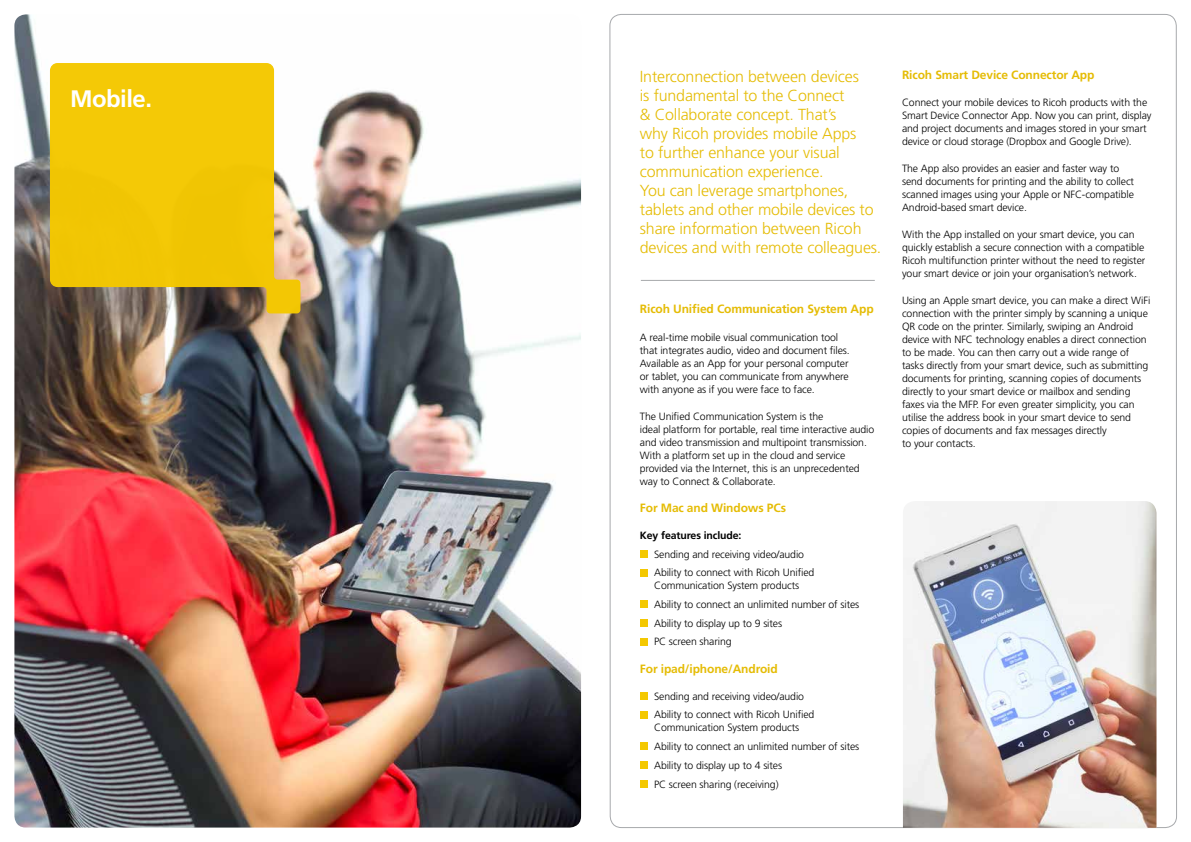
<style>
.page{position:relative;width:1191px;height:842px;background:#fff}
.page>*{position:absolute;margin:0;border:0;box-sizing:border-box;transform-origin:0 0}
.t1{font:700 23.9px "Frutiger";letter-spacing:-.02em;color:#fff}
.t2{font:300 16px/19px "Frutiger CE";letter-spacing:-.01em;color:#e5bc05}
.t3{font:700 12px "Frutiger CE";letter-spacing:-.01em;color:#e5bc05}
.t4{font:300 10.5px/13px "Frutiger CE";letter-spacing:-.01em;color:#000}
.t5{font:300 10.5px/18.7px "Frutiger";letter-spacing:-.01em;color:#000}
.t6{font:700 10.5px "Frutiger CE";letter-spacing:-.01em;color:#000}
</style>
<div class="page">
<img style="left:14px;top:14px;width:567px;height:813px">
<div style="left:640px;top:550px;width:7px;height:8px;background:#f4c801"></div>
<div style="left:640px;top:569px;width:7px;height:7px;background:#f4c801"></div>
<div style="left:640px;top:600px;width:7px;height:8px;background:#f4c801"></div>
<div style="left:640px;top:619px;width:7px;height:8px;background:#f4c801"></div>
<div style="left:640px;top:638px;width:7px;height:7px;background:#f4c801"></div>
<div style="left:640px;top:692px;width:7px;height:8px;background:#f4c801"></div>
<div style="left:640px;top:711px;width:7px;height:7px;background:#f4c801"></div>
<div style="left:640px;top:742px;width:7px;height:8px;background:#f4c801"></div>
<div style="left:640px;top:761px;width:7px;height:8px;background:#f4c801"></div>
<div style="left:640px;top:780px;width:7px;height:7px;background:#f4c801"></div>
<hr style="left:641px;top:280px;width:233px;height:1px;background:#a7a9ac">
<img style="left:903px;top:501px;width:253px;height:327px">
<svg style="left:50px;top:63px;width:250px;height:250px;background:#e5bf1e"></svg>
<h1 class="t1" style="left:70px;top:84px;width:84px">Mobile.</h1>
<p class="t2" style="left:640px;top:67px;width:243px">Interconnection between devices<br>is fundamental to the Connect<br>&amp; Collaborate concept. That’s<br>why Ricoh provides mobile Apps<br>to further enhance your visual communication experience.<br>You can leverage smartphones, tablets and other mobile devices to share information between Ricoh devices and with remote colleagues.</p>
<p class="t3" style="left:640px;top:302px;width:235px">Ricoh Unified Communication System App</p>
<p class="t4" style="left:640px;top:330px;width:211px">A real-time mobile visual communication tool that integrates audio, video and document files.<br>Available as an App for your personal computer or tablet, you can communicate from anywhere with anyone as if you were face to face.</p>
<p class="t4" style="left:640px;top:409px;width:236px">The Unified Communication System is the<br>ideal platform for portable, real time interactive audio and video transmission and multipoint transmission.<br>With a platform set up in the cloud and service provided via the Internet, this is an unprecedented way to Connect &amp; Collaborate.</p>
<p class="t3" style="left:640px;top:500px;width:148px">For Mac and Windows PCs</p>
<p class="t6" style="left:640px;top:529px;width:103px">Key features include:</p>
<p class="t5" style="left:654px;top:545px;width:162px">Sending and receiving video/audio<br>Ability to connect with Ricoh Unified</p>
<p class="t5" style="left:654px;top:576px;width:207px">Communication System products<br>Ability to connect an unlimited number of sites<br>Ability to display up to 9 sites<br>PC screen sharing</p>
<p class="t3" style="left:640px;top:661px;width:139px">For ipad/iphone/Android</p>
<p class="t5" style="left:654px;top:687px;width:162px">Sending and receiving video/audio<br>Ability to connect with Ricoh Unified</p>
<p class="t5" style="left:654px;top:718px;width:207px">Communication System products<br>Ability to connect an unlimited number of sites Ability to display up to 4 sites<br>PC screen sharing (receiving)</p>
<p class="t3" style="left:902px;top:67px;width:194px">Ricoh Smart Device Connector App</p>
<p class="t4" style="left:902px;top:96px;width:251px">Connect your mobile devices to Ricoh products with the Smart Device Connector App. Now you can print, display and project documents and images stored in your smart device or cloud storage (Dropbox and Google Drive).</p>
<p class="t4" style="left:902px;top:162px;width:233px">The App also provides an easier and faster way to send documents for printing and the ability to collect scanned images using your Apple or NFC-compatible Android-based smart device.</p>
<p class="t4" style="left:902px;top:228px;width:245px">With the App installed on your smart device, you can quickly establish a secure connection with a compatible Ricoh multifunction printer without the need to register your smart device or join your organisation’s network.</p>
<p class="t4" style="left:902px;top:294px;width:250px">Using an Apple smart device, you can make a direct WiFi connection with the printer simply by scanning a unique QR code on the printer. Similarly, swiping an Android device with NFC technology enables a direct connection to be made. You can then carry out a wide range of tasks directly from your smart device, such as submitting documents for printing, scanning copies of documents directly to your smart device or mailbox and sending faxes via the MFP. For even greater simplicity, you can utilise the address book in your smart device to send copies of documents and fax messages directly<br>to your contacts.</p>
</div>
